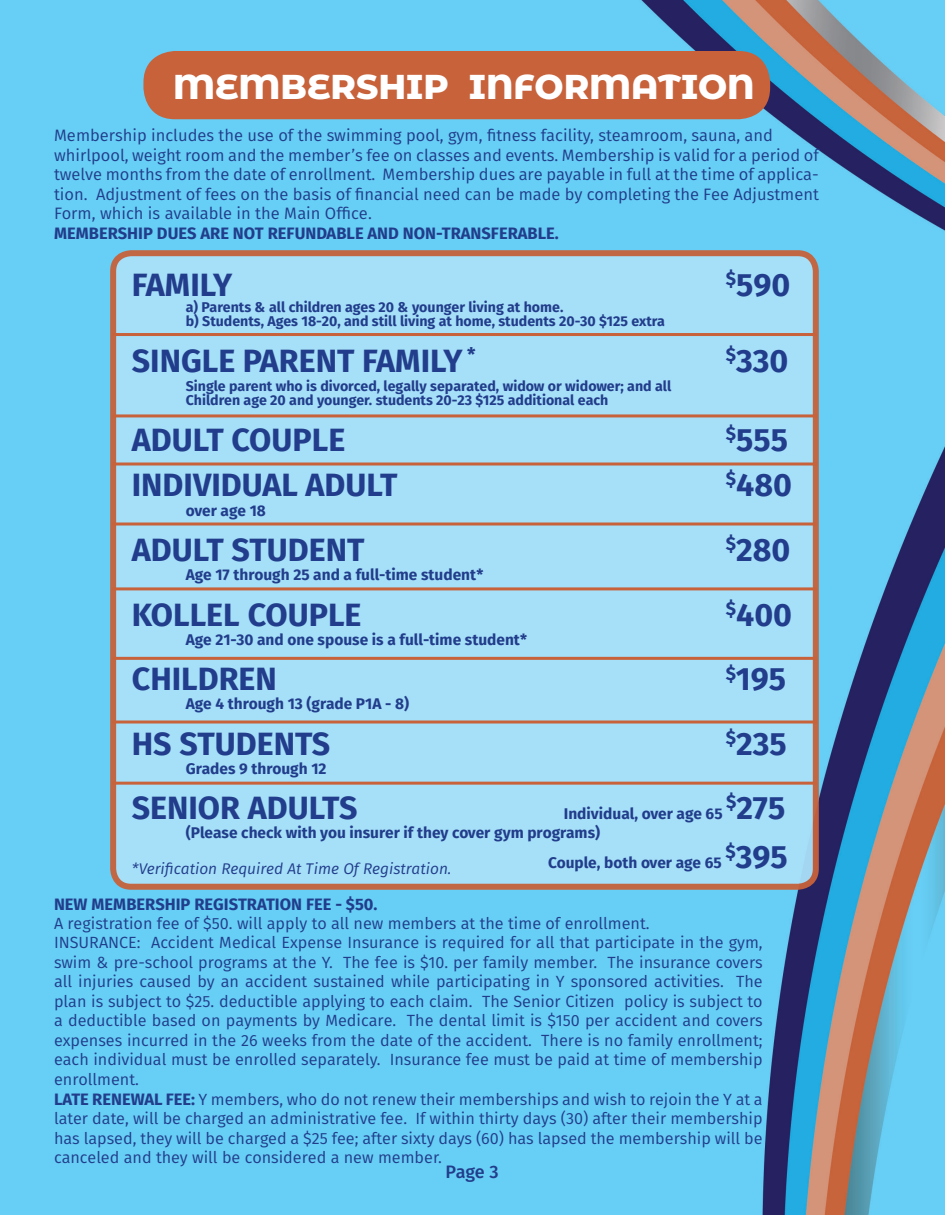
<style>
.page{position:relative;width:945px;height:1215px;background:#fff}
.page>*{position:absolute;margin:0;border:0;box-sizing:border-box;transform-origin:0 0}
.t1{font:800 34.5px "Montserrat Alternates";color:#fff}
.t2{font:700 32.25px "Fira Sans";color:#213d8b}
.t3{font:700 18.75px "Fira Sans";color:#213d8b}
.t4{font:500 18px "Fira Sans";color:#213d8b}
.t5{font:16.5px/19.5px "Fira Sans";color:#213d8b;text-align:justify}
.t6{font:700 16.5px "Fira Sans";color:#213d8b}
.t7{font:16.2px/19.5px "Fira Sans";color:#213d8b;text-align:justify}
.t8{font:700 15.45px "Fira Sans";color:#213d8b}
.t9{font:italic 15.45px "Fira Sans";color:#213d8b}
.t10{font:700 14.1px "Fira Sans";color:#213d8b}
.s1{font-weight:700;font-size:16.5px}
</style>
<div class="page">
<img style="left:0;top:0;width:945px;height:1215px">
<div style="left:113px;top:253px;width:703px;height:634px;background:#aae0f9;border-radius:18px"></div>
<div style="left:110px;top:250px;width:709px;height:640px;border:6px solid #c7623b;border-radius:18px"></div>
<hr style="left:112px;top:333px;width:705px;height:3px;background:#c7623b">
<hr style="left:112px;top:414px;width:705px;height:3px;background:#c7623b">
<hr style="left:112px;top:463px;width:705px;height:3px;background:#c7623b">
<hr style="left:112px;top:523px;width:705px;height:3px;background:#c7623b">
<hr style="left:112px;top:587px;width:705px;height:3px;background:#c7623b">
<hr style="left:112px;top:657px;width:705px;height:3px;background:#c7623b">
<hr style="left:112px;top:721px;width:705px;height:3px;background:#c7623b">
<hr style="left:112px;top:782px;width:705px;height:3px;background:#c7623b">
<div style="left:143px;top:51px;width:627px;height:68px;background:#c7623b;border-radius:32px"></div>
<p class="t1" style="left:173px;top:61px;width:583px">MEMBERSHIP INFORMATION</p>
<p class="t5" style="left:54px;top:125px;width:721px">Membership includes the use of the swimming pool, gym, fitness facility, steamroom, sauna, and</p>
<p class="t5" style="left:54px;top:145px;width:766px">whirlpool, weight room and the member’s fee on classes and events. Membership is valid for a period of twelve months from the date of enrollment. Membership dues are payable in full at the time of applica&shy;tion. Adjustment of fees on the basis of financial need can be made by completing the Fee Adjustment Form, which is available in the Main Office.</p>
<p class="t6" style="left:54px;top:219px;width:506px">MEMBERSHIP DUES ARE NOT REFUNDABLE AND NON-TRANSFERABLE.</p>
<p class="t2" style="left:132px;top:257px;width:102px">FAMILY</p>
<p class="t2" style="left:726px;top:257px;width:66px"><sup>$</sup>590</p>
<p class="t10" style="left:186px;top:295px;width:379px">a) Parents &amp; all children ages 20 &amp; younger living at home.</p>
<p class="t10" style="left:186px;top:310px;width:481px">b) Students, Ages 18-20, and still living at home, students 20-30 $125 extra</p>
<p class="t2" style="left:132px;top:333px;width:345px">SINGLE PARENT FAMILY <sup>*</sup></p>
<p class="t2" style="left:726px;top:333px;width:64px"><sup>$</sup>330</p>
<p class="t10" style="left:186px;top:374px;width:487px">Single parent who is divorced, legally separated, widow or widower; and all</p>
<p class="t10" style="left:186px;top:389px;width:424px">Children age 20 and younger. students 20-23 $125 additional each</p>
<p class="t2" style="left:132px;top:412px;width:215px">ADULT COUPLE</p>
<p class="t2" style="left:726px;top:412px;width:64px"><sup>$</sup>555</p>
<p class="t2" style="left:132px;top:458px;width:267px">INDIVIDUAL ADULT</p>
<p class="t2" style="left:726px;top:458px;width:68px"><sup>$</sup>480</p>
<p class="t8" style="left:186px;top:497px;width:82px">over age 18</p>
<p class="t2" style="left:132px;top:523px;width:234px">ADULT STUDENT</p>
<p class="t2" style="left:726px;top:523px;width:66px"><sup>$</sup>280</p>
<p class="t8" style="left:186px;top:562px;width:299px">Age 17 through 25 and a full-time student*</p>
<p class="t2" style="left:132px;top:587px;width:231px">KOLLEL COUPLE</p>
<p class="t2" style="left:726px;top:587px;width:68px"><sup>$</sup>400</p>
<p class="t8" style="left:186px;top:627px;width:343px">Age 21-30 and one spouse is a full-time student*</p>
<p class="t2" style="left:132px;top:652px;width:147px">CHILDREN</p>
<p class="t2" style="left:726px;top:652px;width:62px"><sup>$</sup>195</p>
<p class="t8" style="left:186px;top:691px;width:225px">Age 4 through 13 (grade P1A - 8)</p>
<p class="t2" style="left:132px;top:716px;width:200px">HS STUDENTS</p>
<p class="t2" style="left:726px;top:716px;width:62px"><sup>$</sup>235</p>
<p class="t8" style="left:186px;top:755px;width:142px">Grades 9 through 12</p>
<p class="t2" style="left:132px;top:781px;width:227px">SENIOR ADULTS</p>
<p class="t8" style="left:564px;top:801px;width:160px">Individual, over age 65</p>
<p class="t2" style="left:726px;top:781px;width:60px"><sup>$</sup>275</p>
<p class="t8" style="left:186px;top:820px;width:416px">(Please check with you insurer if they cover gym programs)</p>
<p class="t8" style="left:548px;top:850px;width:175px">Couple, both over age 65</p>
<p class="t3" style="left:726px;top:835px;width:12px">$</p>
<p class="t2" style="left:736px;top:830px;width:54px">395</p>
<p class="t9" style="left:132px;top:858px;width:321px">*Verification Required At Time Of Registration.</p>
<p class="t6" style="left:54px;top:890px;width:325px">NEW MEMBERSHIP REGISTRATION FEE - $50.</p>
<p class="t7" style="left:54px;top:913px;width:597px">A registration fee of $50. will apply to all new members at the time of enrollment.</p>
<p class="t7" style="left:54px;top:933px;width:710px">INSURANCE: Accident Medical Expense Insurance is required for all that participate in the gym, swim &amp; pre-school programs at the Y. The fee is $10. per family member. The insurance covers all injuries caused by an accident sustained while participating in Y sponsored activities. The plan is subject to $25. deductible applying to each claim. The Senior Citizen policy is subject to a deductible based on payments by Medicare. The dental limit is $150 per accident and covers expenses incurred in the 26 weeks from the date of the accident. There is no family enrollment; each individual must be enrolled separately. Insurance fee must be paid at time of membership enrollment.</p>
<p class="t7" style="left:54px;top:1089px;width:710px"><span class="s1">LATE RENEWAL FEE:</span> Y members, who do not renew their memberships and wish to rejoin the Y at a later date, will be charged an administrative fee. If within thirty days (30) after their membership has lapsed, they will be charged a $25 fee; after sixty days (60) has lapsed the membership will be canceled and they will be considered a new member.</p>
<p class="t4" style="left:446px;top:1157px;width:55px">Page 3</p>
</div>
